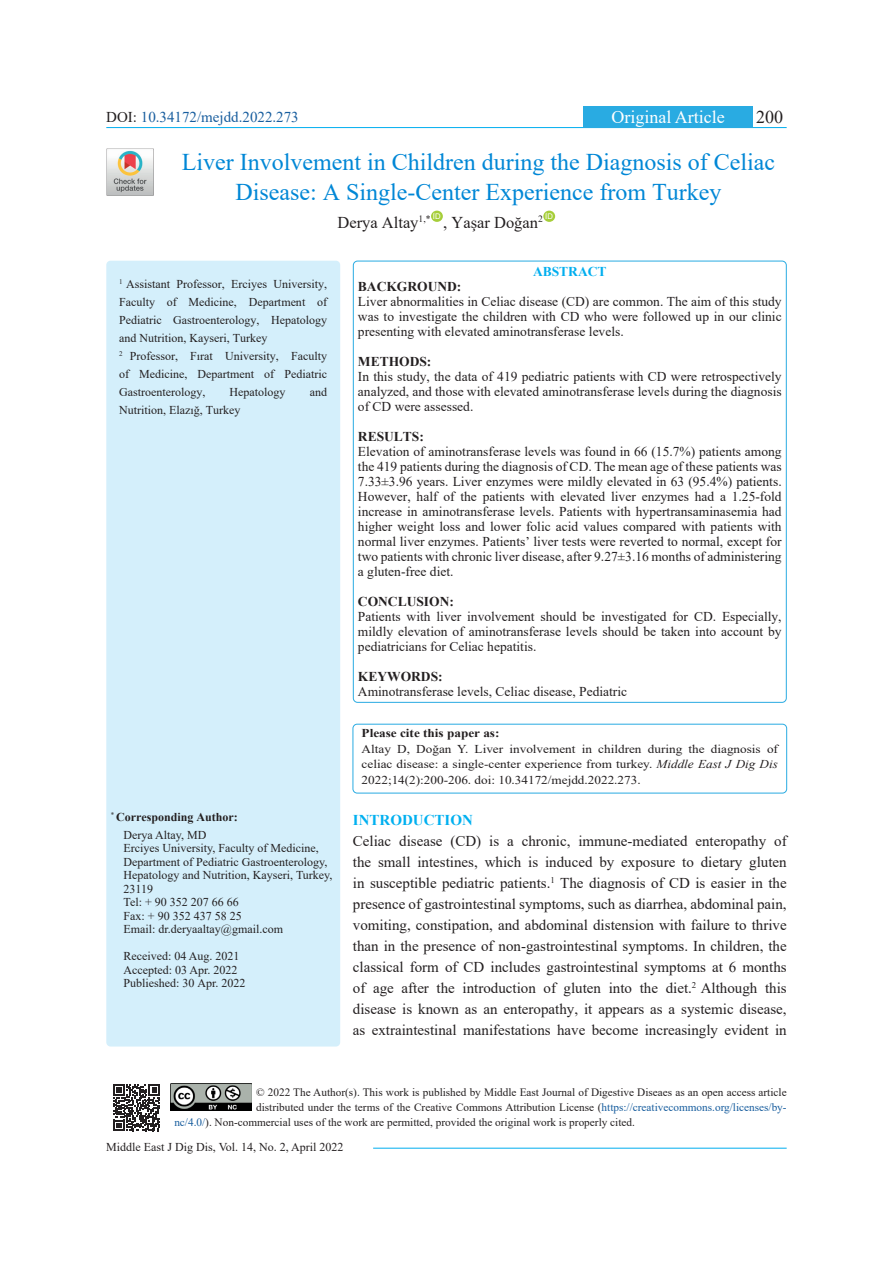
<style>
.page{position:relative;width:893px;height:1263px;background:#fff}
.page>*{position:absolute;margin:0;border:0;box-sizing:border-box;transform-origin:0 0}
.t1{font:24px/30px "Times New Roman";color:#0087d6;text-align:center}
.t2{font:18px "Times New Roman";color:#fff}
.t3{font:18px "Times New Roman";color:#231f20}
.t4{font:16.5px "Times New Roman";color:#231f20}
.t5{font:15px/21px "Times New Roman";color:#231f20;text-align:justify}
.t6{font:15px "Times New Roman";color:#175d9e}
.t7{font:700 15px "Times New Roman";color:#00b0f0}
.t8{font:13.5px/15px "Times New Roman";color:#231f20;text-align:justify}
.t9{font:700 13.5px "Times New Roman";color:#231f20}
.t10{font:700 13.5px "Times New Roman";color:#00aeef}
.t11{font:12px/18px "Times New Roman";color:#231f20;text-align:justify}
.t12{font:12px/15.8px "Times New Roman";color:#231f20;text-align:justify;scale:1.1 1}
.t13{font:700 12px "Times New Roman";color:#231f20;scale:1.1 1}
.t14{font:700 12px "Times New Roman";color:#231f20}
.t15{font:11.25px "Times New Roman";color:#231f20}
.t16{font:7.8px "Arial";color:#fff}
.s1{color:#231f20}
.s2{font-style:italic}
.s3{color:#175d9e}
</style>
<div class="page">
<hr style="left:373px;top:1148px;width:414px;height:1px;background:#00aeef">
<img style="left:170px;top:1083px;width:82px;height:28px">
<hr style="left:106px;top:127px;width:681px;height:1px;background:#00aeef">
<div style="left:584px;top:106px;width:169px;height:22px;background:#29abe2"></div>
<img style="left:106px;top:149px;width:47px;height:46px">
<div style="left:431px;top:211px;width:12px;height:11px;background:#a6ce39;border-radius:50%"></div>
<div style="left:543px;top:211px;width:12px;height:11px;background:#a6ce39;border-radius:50%"></div>
<svg style="left:113px;top:1084px;width:47px;height:47px"></svg>
<div style="left:106px;top:261px;width:234px;height:785px;background:#d4effb;border-radius:4px"></div>
<div style="left:353px;top:724px;width:434px;height:69px;border:1px solid #29abe2;border-radius:4px"></div>
<p class="t6" style="left:106px;top:107px;width:194px"><span class="s1">DOI:</span> 10.34172/mejdd.2022.273</p>
<p class="t2" style="left:611px;top:104px;width:115px">Original Article</p>
<p class="t1" style="left:182px;top:146px;width:595px">Liver Involvement in Children during the Diagnosis of Celiac<br>Disease: A Single-Center Experience from Turkey</p>
<p class="t4" style="left:337px;top:211px;width:95px">Derya Altay<sup>1,*</sup></p>
<p class="t16" style="left:433px;top:211px;width:9px">ID</p>
<p class="t4" style="left:443px;top:211px;width:101px">, Yaşar Doğan<sup>2</sup></p>
<p class="t16" style="left:545px;top:211px;width:9px">ID</p>
<h2 class="t3" style="left:756px;top:104px;width:29px">200</h2>
<p class="t11" style="left:119px;top:275px;width:210px"><sup>1</sup> Assistant Professor, Erciyes University, Faculty of Medicine, Department of Pediatric Gastroenterology, Hepatology and Nutrition, Kayseri, Turkey</p>
<p class="t11" style="left:119px;top:347px;width:210px"><sup>2</sup> Professor, Fırat University, Faculty of Medicine, Department of Pediatric Gastroenterology,</p>
<p class="t11" style="left:230px;top:383px;width:57px">Hepatology</p>
<p class="t11" style="left:310px;top:383px;width:19px">and</p>
<p class="t11" style="left:119px;top:401px;width:123px">Nutrition, Elazığ, Turkey</p>
<p class="t14" style="left:111px;top:808px;width:128px"><sup>*</sup> Corresponding Author:</p>
<p class="t11" style="left:124px;top:825px;width:84px">Derya Altay, MD</p>
<p class="t11" style="left:124px;top:841px;width:210px;line-height:13.5px;text-align:left">Erciyes University, Faculty of Medicine, Department of Pediatric Gastroenterology, Hepatology and Nutrition, Kayseri, Turkey, 23119</p>
<p class="t11" style="left:124px;top:893px;width:117px">Tel: + 90 352 207 66 66</p>
<p class="t11" style="left:124px;top:906px;width:120px">Fax: + 90 352 437 58 25</p>
<p class="t11" style="left:124px;top:920px;width:161px">Email: dr.deryaaltay@gmail.com</p>
<p class="t11" style="left:124px;top:947px;width:117px">Received: 04 Aug. 2021</p>
<p class="t11" style="left:124px;top:960px;width:115px">Accepted: 03 Apr. 2022</p>
<p class="t11" style="left:124px;top:974px;width:123px">Publieshed: 30 Apr. 2022</p>
<p class="t10" style="left:533px;top:262px;width:75px">ABSTRACT</p>
<p class="t9" style="left:358px;top:277px;width:105px">BACKGROUND:</p>
<p class="t8" style="left:358px;top:294px;width:425px">Liver abnormalities in Celiac disease (CD) are common. The aim of this study was to investigate the children with CD who were followed up in our clinic presenting with elevated aminotransferase levels.</p>
<p class="t9" style="left:358px;top:352px;width:75px">METHODS:</p>
<p class="t8" style="left:358px;top:369px;width:425px">In this study, the data of 419 pediatric patients with CD were retrospectively analyzed, and those with elevated aminotransferase levels during the diagnosis of CD were assessed.</p>
<p class="t9" style="left:358px;top:427px;width:68px">RESULTS:</p>
<p class="t8" style="left:358px;top:444px;width:425px">Elevation of aminotransferase levels was found in 66 (15.7%) patients among the 419 patients during the diagnosis of CD. The mean age of these patients was 7.33±3.96 years. Liver enzymes were mildly elevated in 63 (95.4%) patients.<br>However, half of the patients with elevated liver enzymes had a 1.25-fold increase in aminotransferase levels. Patients with hypertransaminasemia had higher weight loss and lower folic acid values compared with patients with normal liver enzymes. Patients’ liver tests were reverted to normal, except for two patients with chronic liver disease, after 9.27±3.16 months of administering a gluten-free diet.</p>
<p class="t9" style="left:358px;top:592px;width:97px">CONCLUSION:</p>
<p class="t8" style="left:358px;top:609px;width:425px">Patients with liver involvement should be investigated for CD. Especially, mildly elevation of aminotransferase levels should be taken into account by pediatricians for Celiac hepatitis.</p>
<p class="t9" style="left:358px;top:667px;width:86px">KEYWORDS:</p>
<p class="t8" style="left:358px;top:684px;width:271px">Aminotransferase levels, Celiac disease, Pediatric</p>
<p class="t13" style="left:362px;top:724px;width:127px">Please cite this paper as:</p>
<p class="t12" style="left:362px;top:740px;width:380px">Altay D, Doğan Y. Liver involvement in children during the diagnosis of celiac disease: a single-center experience from turkey. <span class="s2">Middle East J Dig Dis </span>2022;14(2):200-206. doi: 10.34172/mejdd.2022.273.</p>
<p class="t7" style="left:353px;top:809px;width:121px">INTRODUCTION</p>
<p class="t5" style="left:353px;top:830px;width:435px">Celiac disease (CD) is a chronic, immune-mediated enteropathy of the small intestines, which is induced by exposure to dietary gluten in susceptible pediatric patients.<sup>1</sup> The diagnosis of CD is easier in the presence of gastrointestinal symptoms, such as diarrhea, abdominal pain, vomiting, constipation, and abdominal distension with failure to thrive than in the presence of non-gastrointestinal symptoms. In children, the classical form of CD includes gastrointestinal symptoms at 6 months of age after the introduction of gluten into the diet.<sup>2</sup> Although this disease is known as an enteropathy, it appears as a systemic disease, as extraintestinal manifestations have become increasingly evident in</p>
<p class="t15" style="left:256px;top:1085px;width:532px">© 2022 The Author(s). This work is published by Middle East Journal of Digestive Diseaes as an open access article</p>
<p class="t15" style="left:256px;top:1100px;width:532px">distributed under the terms of the Creative Commons Attribution License (<span class="s3">https://creativecommons.org/licenses/by-</span></p>
<p class="t15" style="left:174px;top:1115px;width:462px"><span class="s3">nc/4.0/</span>). Non-commercial uses of the work are permitted, provided the original work is properly cited.</p>
<p class="t11" style="left:106px;top:1138px;width:239px">Middle East J Dig Dis, Vol. 14, No. 2, April 2022</p>
</div>
